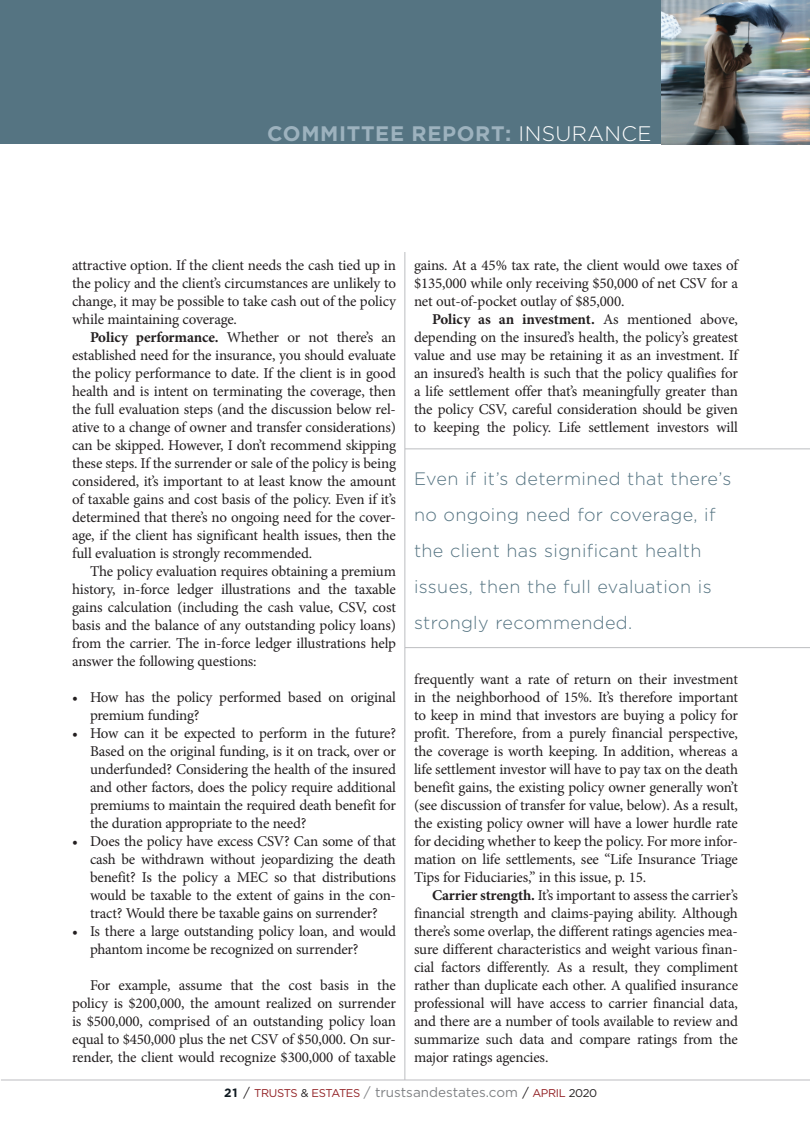
<style>
.page{position:relative;width:810px;height:1134px;background:#fff}
.page>*{position:absolute;margin:0;border:0;box-sizing:border-box;transform-origin:0 0}
.t1{font:700 21px "Gotham";letter-spacing:.03em;color:#9db2be}
.Callout{font:300 18px/36px "Gotham";letter-spacing:.02em;color:#557482}
.BODY__Minion{font:15px/18px "Minion Pro";letter-spacing:-.01em;color:#231f20;text-align:justify}
.body_bulletted{font:15px/18px "Minion Pro";letter-spacing:-.015em;color:#231f20}
.t2{font:13.5px "Gotham";color:#808285}
.s1{font-weight:300;color:#fff}
.s2{font-weight:700}
.s3{font-weight:700;font-size:12px;color:#101a21}
.s4{font-size:12.75px;color:#231f20}
.s5{font-size:11.25px;color:#911f23}
.s6{font-size:11.25px;color:#231f20}
</style>
<div class="page">
<hr style="left:1px;top:1080px;width:809px;height:1px;background:#bcbdc0">
<hr style="left:405px;top:252px;width:1px;height:828px;background:#bcbdc0">
<hr style="left:405px;top:647px;width:405px;height:1px;background:#bcbdc0">
<hr style="left:405px;top:448px;width:405px;height:1px;background:#bcbdc0">
<div style="left:0;top:0;width:810px;height:144px;background:#557482"></div>
<img style="left:661px;top:0;width:149px;height:144px">
<p class="t1" style="left:267px;top:120px;width:386px">COMMITTEE REPORT: <span class="s1">INSURANCE</span></p>
<p class="BODY__Minion" style="left:72px;top:256px;width:326px">attractive option. If the client needs the cash tied up in the policy and the client’s circumstances are unlikely to change, it may be possible to take cash out of the policy while maintaining coverage.</p>
<p class="BODY__Minion" style="left:72px;top:328px;width:326px;text-indent:18px"><span class="s2">Policy performance.</span> Whether or not there’s an established need for the insurance, you should evaluate the policy performance to date. If the client is in good health and is intent on terminating the coverage, then the full evaluation steps (and the discussion below rel&shy;ative to a change of owner and transfer considerations) can be skipped. However, I don’t recommend skipping these steps. If the surrender or sale of the policy is being considered, it’s important to at least know the amount of taxable gains and cost basis of the policy. Even if it’s determined that there’s no ongoing need for the cover&shy;age, if the client has significant health issues, then the full evaluation is strongly recommended.</p>
<p class="BODY__Minion" style="left:72px;top:562px;width:325px;text-indent:18px">The policy evaluation requires obtaining a premium history, in-force ledger illustrations and the taxable gains calculation (including the cash value, CSV, cost basis and the balance of any outstanding policy loans) from the carrier. The in-force ledger illustrations help answer the following questions:</p>
<p class="body_bulletted" style="left:90px;top:688px;width:307px;text-indent:-18px">• How has the policy performed based on original premium funding?</p>
<p class="body_bulletted" style="left:90px;top:724px;width:307px;text-align:justify;text-indent:-18px">• How can it be expected to perform in the future?<br>Based on the original funding, is it on track, over or underfunded? Considering the health of the insured and other factors, does the policy require additional premiums to maintain the required death benefit for the duration appropriate to the need?</p>
<p class="body_bulletted" style="left:90px;top:832px;width:307px;text-align:justify;text-indent:-18px">• Does the policy have excess CSV? Can some of that cash be withdrawn without jeopardizing the death benefit? Is the policy a MEC so that distributions would be taxable to the extent of gains in the con&shy;tract? Would there be taxable gains on surrender?</p>
<p class="body_bulletted" style="left:90px;top:922px;width:307px;text-indent:-18px">• Is there a large outstanding policy loan, and would phantom income be recognized on surrender?</p>
<p class="BODY__Minion" style="left:72px;top:976px;width:325px;text-indent:18px">For example, assume that the cost basis in the policy is $200,000, the amount realized on surrender is $500,000, comprised of an outstanding policy loan equal to $450,000 plus the net CSV of $50,000. On sur&shy;render, the client would recognize $300,000 of taxable</p>
<p class="BODY__Minion" style="left:414px;top:256px;width:326px">gains. At a 45% tax rate, the client would owe taxes of $135,000 while only receiving $50,000 of net CSV for a net out-of-pocket outlay of $85,000.</p>
<p class="BODY__Minion" style="left:414px;top:310px;width:326px;text-indent:18px"><span class="s2">Policy as an investment.</span> As mentioned above, depending on the insured’s health, the policy’s greatest value and use may be retaining it as an investment. If an insured’s health is such that the policy qualifies for a life settlement offer that’s meaningfully greater than the policy CSV, careful consideration should be given to keeping the policy. Life settlement investors will</p>
<p class="Callout" style="left:414px;top:461px;width:319px">Even if it’s determined that there’s no ongoing need for coverage, if the client has significant health issues, then the full evaluation is strongly recommended.</p>
<p class="BODY__Minion" style="left:414px;top:670px;width:326px">frequently want a rate of return on their investment in the neighborhood of 15%. It’s therefore important to keep in mind that investors are buying a policy for profit. Therefore, from a purely financial perspective, the coverage is worth keeping. In addition, whereas a life settlement investor will have to pay tax on the death benefit gains, the existing policy owner generally won’t (see discussion of transfer for value, below). As a result, the existing policy owner will have a lower hurdle rate for deciding whether to keep the policy. For more infor&shy;mation on life settlements, see “Life Insurance Triage Tips for Fiduciaries,” in this issue, p. 15.</p>
<p class="BODY__Minion" style="left:414px;top:886px;width:326px;text-indent:18px"><span class="s2">Carrier strength.</span> It’s important to assess the carrier’s financial strength and claims-paying ability. Although there’s some overlap, the different ratings agencies mea&shy;sure different characteristics and weight various finan&shy;cial factors differently. As a result, they compliment rather than duplicate each other. A qualified insurance professional will have access to carrier financial data, and there are a number of tools available to review and summarize such data and compare ratings from the major ratings agencies.</p>
<p class="t2" style="left:224px;top:1084px;width:375px"><span class="s3">21</span> <span class="s4">/</span> <span class="s5">TRUSTS</span> <span class="s6">&amp;</span> <span class="s5">ESTATES</span> / trustsandestates.com <span class="s4">/</span> <span class="s5">APRIL</span> <span class="s6">2020</span></p>
</div>
